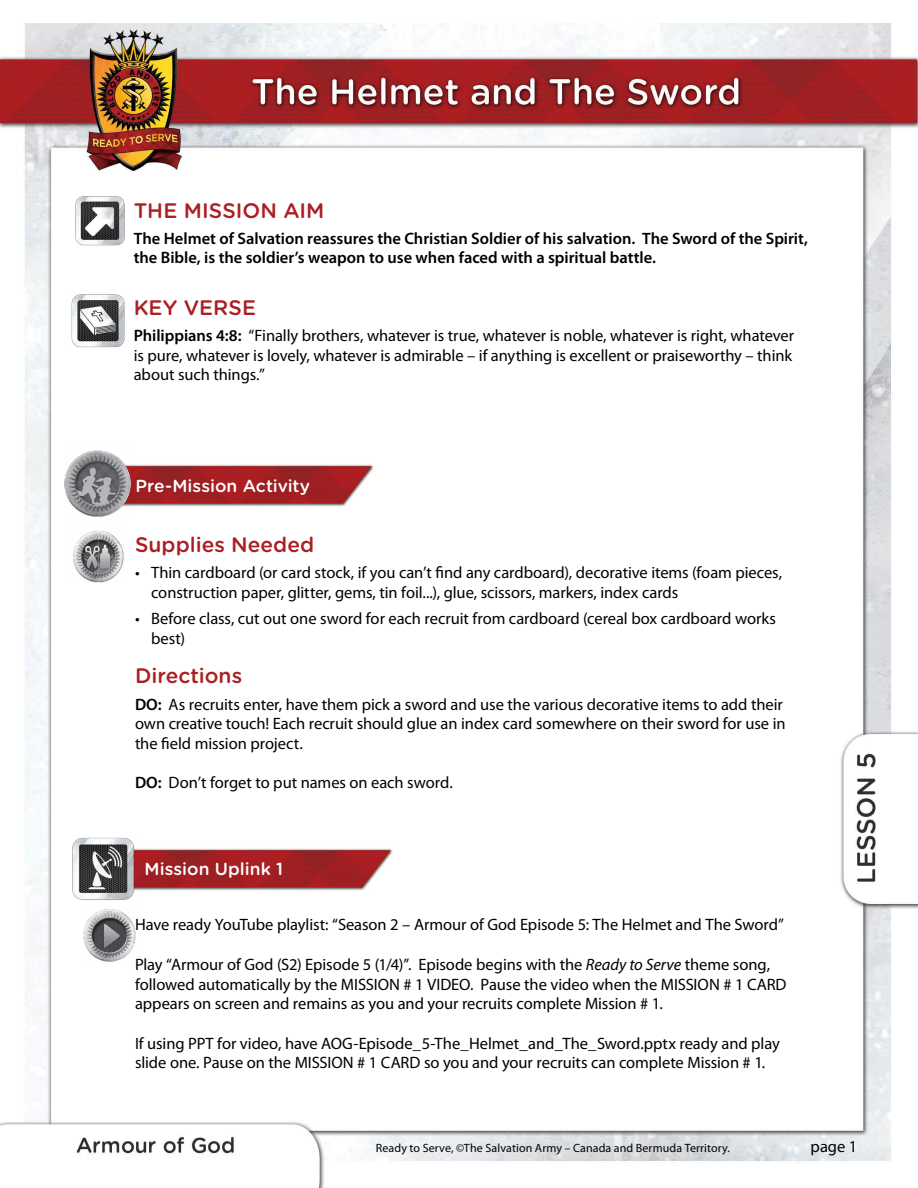
<style>
.page{position:relative;width:918px;height:1188px;background:#fff}
.page>*{position:absolute;margin:0;border:0;box-sizing:border-box;transform-origin:0 0}
.t1{font:500 21px "Gotham Rounded";color:#ab1f23}
.t2{font:500 17.4px "Gotham Rounded";color:#fff}
.t3{font:16.5px/19.5px "Myriad Pro";letter-spacing:-.005em;color:#000}
.t4{font:600 16.5px/19.5px "Myriad Pro";color:#000}
.t5{font:12px "Myriad Pro";letter-spacing:.01em;color:#000}
.s1{font-weight:600}
.s2{font-style:italic}
</style>
<div class="page">
<img style="left:0;top:23px;width:918px;height:1165px">
<img style="left:69px;top:293px;width:58px;height:56px">
<img style="left:73px;top:195px;width:54px;height:52px">
<img style="left:134px;top:461px;width:240px;height:45px">
<img style="left:63px;top:448px;width:71px;height:72px">
<img style="left:71px;top:526px;width:55px;height:56px">
<img style="left:137px;top:846px;width:256px;height:45px">
<img style="left:72px;top:835px;width:65px;height:66px">
<img style="left:83px;top:907px;width:56px;height:57px">
<p class="t1" style="left:134px;top:195px;width:192px">THE MISSION AIM</p>
<p class="t4" style="left:134px;top:228px;width:676px">The Helmet of Salvation reassures the Christian Soldier of his salvation. The Sword of the Spirit, the Bible, is the soldier’s weapon to use when faced with a spiritual battle.</p>
<p class="t1" style="left:134px;top:293px;width:124px">KEY VERSE</p>
<p class="t3" style="left:134px;top:326px;width:662px;text-align:justify"><span class="s1">Philippians 4:8:</span> “Finally brothers, whatever is true, whatever is noble, whatever is right, whatever is pure, whatever is lovely, whatever is admirable – if anything is excellent or praiseworthy – think about such things.”</p>
<p class="t2" style="left:136px;top:473px;width:176px">Pre-Mission Activity</p>
<p class="t1" style="left:135px;top:530px;width:181px">Supplies Needed</p>
<p class="t3" style="left:151px;top:563px;width:633px;text-indent:-16px">• Thin cardboard (or card stock, if you can’t find any cardboard), decorative items (foam pieces, construction paper, glitter, gems, tin foil...), glue, scissors, markers, index cards</p>
<p class="t3" style="left:151px;top:609px;width:626px;text-indent:-16px">• Before class, cut out one sword for each recruit from cardboard (cereal box cardboard works best)</p>
<p class="t1" style="left:135px;top:661px;width:109px">Directions</p>
<p class="t3" style="left:135px;top:694px;width:652px"><span class="s1">DO:</span> As recruits enter, have them pick a sword and use the various decorative items to add their own creative touch! Each recruit should glue an index card somewhere on their sword for use in the field mission project.</p>
<p class="t3" style="left:135px;top:773px;width:319px"><span class="s1">DO:</span> Don’t forget to put names on each sword.</p>
<p class="t2" style="left:144px;top:856px;width:140px">Mission Uplink 1</p>
<p class="t3" style="left:135px;top:915px;width:650px">Have ready YouTube playlist: “Season 2 – Armour of God Episode 5: The Helmet and The Sword”</p>
<p class="t3" style="left:135px;top:955px;width:653px">Play “Armour of God (S2) Episode 5 (1/4)”. Episode begins with the <span class="s2">Ready to Serve</span> theme song, followed automatically by the MISSION # 1 VIDEO. Pause the video when the MISSION # 1 CARD appears on screen and remains as you and your recruits complete Mission # 1.</p>
<p class="t3" style="left:135px;top:1033px;width:646px">If using PPT for video, have AOG-Episode_5-The_Helmet_and_The_Sword.pptx ready and play slide one. Pause on the MISSION # 1 CARD so you and your recruits can complete Mission # 1.</p>
<p class="t5" style="left:376px;top:1141px;width:356px">Ready to Serve, ©The Salvation Army – Canada and Bermuda Territory.</p>
<p class="t3" style="left:811px;top:1136px;width:48px">page 1</p>
</div>
